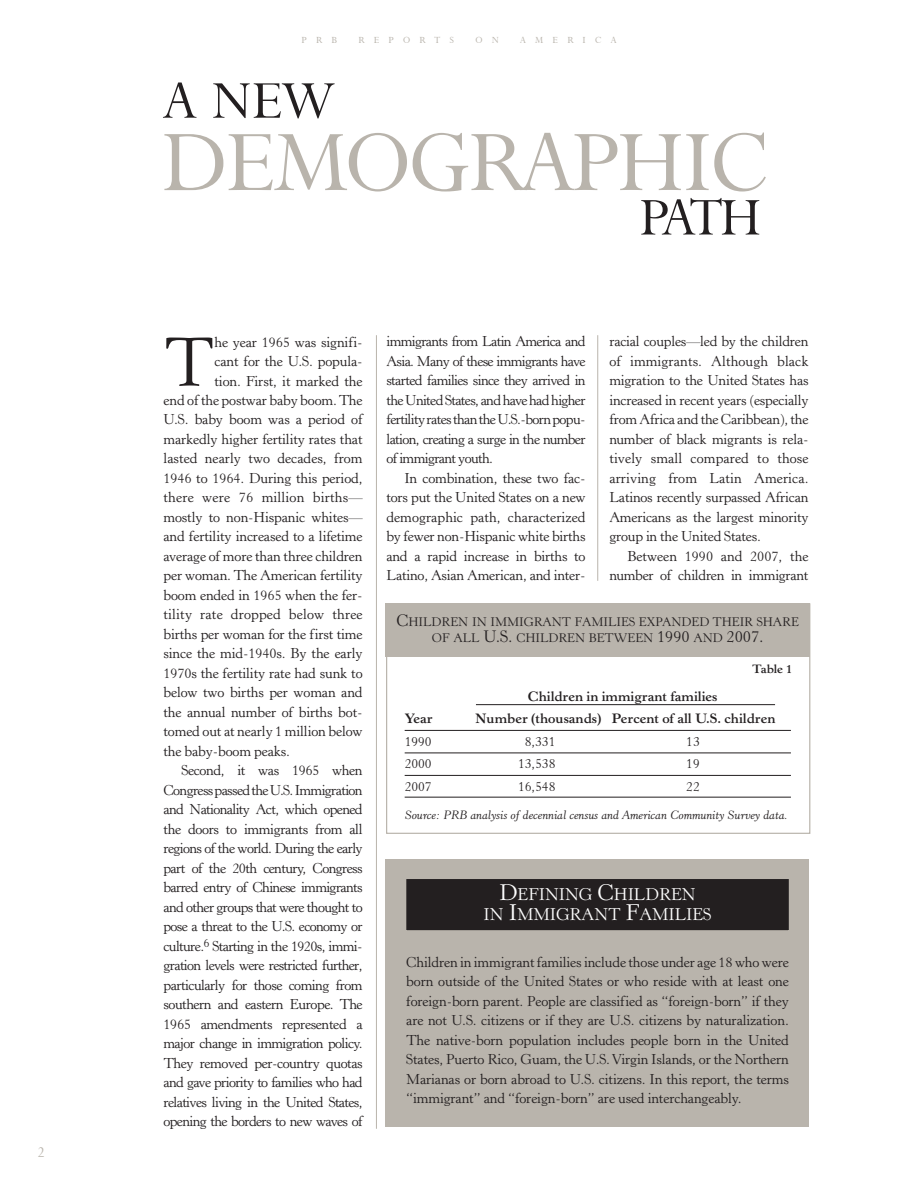
<style>
.page{position:relative;width:918px;height:1188px;background:#fff}
.page>*{position:absolute;margin:0;border:0;box-sizing:border-box;transform-origin:0 0}
.t1{font:97.5px "Lapidary 333 BT";letter-spacing:-.025em;color:#b9b4ac}
.t2{font:67.95px "Horley Old Style";color:#231f20}
.t3{font:60px "Lapidary 333 BT";letter-spacing:-.045em;color:#231f20}
.t4{font:16.8px/19.5px "Horley Old Style";letter-spacing:-.005em;color:#fff;text-align:center}
.t5{font:16.5px "Lapidary 333 BT";color:#b9b4ac}
.t6{font:14.25px/19.5px "Horley Old Style";letter-spacing:-.015em;color:#231f20;text-align:justify}
.t7{font:14.25px "Horley Old Style";letter-spacing:-.045em;color:#231f20}
.t8{font:14.25px "Horley Old Style";letter-spacing:-.035em;color:#231f20}
.t9{font:14.25px "Horley Old Style";letter-spacing:.01em;color:#231f20}
.t10{font:14.25px "Horley Old Style";letter-spacing:-.04em;color:#231f20}
.t11{font:700 13.5px "Horley Old Style";color:#231f20}
.t12{font:13.5px "Horley Old Style";color:#231f20}
.t13{font:12.3px/16.5px "Horley Old Style";letter-spacing:-.005em;color:#231f20;text-align:center}
.t14{font:italic 12px "Horley Old Style";letter-spacing:-.005em;color:#231f20}
.t15{font:700 12px "Horley Old Style";color:#231f20}
.t16{font:10.5px "Lapidary 333 BT";letter-spacing:.89em;color:#b9b4ac}
.s1{font-size:16.5px}
.s2{font-size:22.5px}
</style>
<div class="page">
<hr style="left:597px;top:335px;width:1px;height:246px;background:#b9b4ac">
<hr style="left:376px;top:335px;width:1px;height:794px;background:#b9b4ac">
<div style="left:386px;top:603px;width:424px;height:54px;background:#b9b4ac"></div>
<hr style="left:405px;top:730px;width:386px;height:1px;background:#231f20">
<hr style="left:405px;top:753px;width:386px;height:1px;background:#231f20">
<hr style="left:405px;top:775px;width:386px;height:1px;background:#231f20">
<hr style="left:405px;top:797px;width:386px;height:1px;background:#231f20">
<hr style="left:476px;top:704px;width:299px;height:1px;background:#231f20">
<div style="left:386px;top:859px;width:423px;height:267px;background:#b9b4ac"></div>
<div style="left:406px;top:879px;width:383px;height:51px;background:#231f20"></div>
<p class="t5" style="left:37px;top:1143px;width:9px">2</p>
<p class="t16" style="left:302px;top:34px;width:37px">prb</p>
<p class="t16" style="left:358px;top:34px;width:97px">reports</p>
<p class="t16" style="left:475px;top:34px;width:25px">o n</p>
<p class="t16" style="left:520px;top:34px;width:98px">AmericA</p>
<h3 class="t3" style="left:164px;top:67px;width:171px">A new</h3>
<h1 class="t1" style="left:162px;top:107px;width:607px">demogrAphic</h1>
<h3 class="t3" style="left:639px;top:184px;width:124px">pAth</h3>
<h2 class="t2" style="left:164px;top:337px;width:53px">T</h2>
<p class="t6" style="left:214px;top:333px;width:150px">he year 1965 was signifi-</p>
<p class="t6" style="left:215px;top:353px;width:150px">cant for the U.S. popula-</p>
<p class="t6" style="left:214px;top:372px;width:150px">tion. First, it marked the</p>
<p class="t6" style="left:164px;top:392px;width:201px">end of the postwar baby boom.The</p>
<p class="t6" style="left:164px;top:411px;width:201px">U.S. baby boom was a period of</p>
<p class="t6" style="left:164px;top:431px;width:201px">markedly higher fertility rates that</p>
<p class="t6" style="left:164px;top:450px;width:201px">lasted nearly two decades, from</p>
<p class="t6" style="left:164px;top:470px;width:201px">1946 to 1964. During this period,</p>
<p class="t9" style="left:164px;top:492px;width:201px">there were 76 million births—</p>
<p class="t6" style="left:164px;top:509px;width:201px">mostly to non-Hispanic whites—</p>
<p class="t6" style="left:164px;top:528px;width:201px">and fertility increased to a lifetime</p>
<p class="t6" style="left:164px;top:548px;width:201px">average of more than three children</p>
<p class="t6" style="left:164px;top:567px;width:201px">per woman. The American fertility</p>
<p class="t6" style="left:164px;top:587px;width:201px">boom ended in 1965 when the fer-</p>
<p class="t9" style="left:164px;top:609px;width:201px">tility rate dropped below three</p>
<p class="t6" style="left:164px;top:626px;width:201px">births per woman for the first time</p>
<p class="t6" style="left:164px;top:645px;width:201px">since the mid-1940s. By the early</p>
<p class="t6" style="left:164px;top:665px;width:201px">1970s the fertility rate had sunk to</p>
<p class="t6" style="left:164px;top:684px;width:201px">below two births per woman and</p>
<p class="t6" style="left:164px;top:704px;width:201px">the annual number of births bot-</p>
<p class="t6" style="left:164px;top:723px;width:201px">tomed out at nearly 1 million below</p>
<p class="t6" style="left:164px;top:743px;width:128px">the baby-boom peaks.</p>
<p class="t6" style="left:182px;top:762px;width:183px">Second, it was 1965 when</p>
<p class="t7" style="left:164px;top:785px;width:201px">CongresspassedtheU.S.Immigration</p>
<p class="t7" style="left:164px;top:804px;width:201px">and Nationality Act, which opened</p>
<p class="t6" style="left:164px;top:821px;width:201px">the doors to immigrants from all</p>
<p class="t7" style="left:164px;top:843px;width:201px">regions of the world. During the early</p>
<p class="t10" style="left:164px;top:863px;width:201px">part of the 20th century, Congress</p>
<p class="t7" style="left:164px;top:882px;width:201px">barred entry of Chinese immigrants</p>
<p class="t7" style="left:164px;top:902px;width:201px">and other groups that were thought to</p>
<p class="t7" style="left:164px;top:921px;width:201px">pose a threat to the U.S. economy or</p>
<p class="t7" style="left:164px;top:941px;width:201px">culture.<sup>6</sup> Starting in the 1920s, immi-</p>
<p class="t7" style="left:164px;top:960px;width:201px">gration levels were restricted further,</p>
<p class="t8" style="left:164px;top:980px;width:201px">particularly for those coming from</p>
<p class="t8" style="left:164px;top:999px;width:201px">southern and eastern Europe. The</p>
<p class="t6" style="left:164px;top:1016px;width:201px">1965 amendments represented a</p>
<p class="t7" style="left:164px;top:1038px;width:201px">major change in immigration policy.</p>
<p class="t6" style="left:164px;top:1055px;width:201px">They removed per-country quotas</p>
<p class="t7" style="left:164px;top:1077px;width:201px">and gave priority to families who had</p>
<p class="t7" style="left:164px;top:1097px;width:201px">relatives living in the United States,</p>
<p class="t7" style="left:164px;top:1116px;width:201px">opening the borders to new waves of</p>
<p class="t6" style="left:386px;top:333px;width:201px">immigrants from Latin America and Asia. Many of these immigrants have started families since they arrived in the United States, and have had higher fertilityratesthantheU.S.-bornpopu&shy;lation, creating a surge in the number of immigrant youth.</p>
<p class="t6" style="left:386px;top:470px;width:201px;text-indent:18px">In combination, these two fac&shy;tors put the United States on a new demographic path, characterized by fewer non-Hispanic white births and a rapid increase in births to Latino, Asian American, and inter-</p>
<p class="t6" style="left:609px;top:333px;width:201px">racial couples—led by the children of immigrants. Although black migration to the United States has increased in recent years (especially from Africa and the Caribbean), the number of black migrants is rela&shy;tively small compared to those arriving from Latin America.<br>Latinos recently surpassed African Americans as the largest minority group in the United States.</p>
<p class="t6" style="left:609px;top:548px;width:201px;text-align:right">Between 1990 and 2007, the number of children in immigrant</p>
<p class="t13" style="left:397px;top:614px;width:404px"><span class="s1">C</span>HILDREN IN IMMIGRANT FAMILIES EXPANDED THEIR SHARE<br>OF ALL <span class="s1">U.S.</span> CHILDREN BETWEEN <span class="s1">1990</span> AND <span class="s1">2007.</span></p>
<p class="t15" style="left:752px;top:664px;width:41px">Table 1</p>
<p class="t11" style="left:528px;top:691px;width:191px">Children in immigrant families</p>
<p class="t11" style="left:405px;top:714px;width:30px">Year</p>
<p class="t11" style="left:476px;top:714px;width:301px">Number (thousands) Percent of all U.S. children</p>
<p class="t12" style="left:405px;top:736px;width:28px">1990</p>
<p class="t12" style="left:525px;top:736px;width:32px">8,331</p>
<p class="t12" style="left:686px;top:736px;width:15px">13</p>
<p class="t12" style="left:405px;top:759px;width:28px">2000</p>
<p class="t12" style="left:518px;top:759px;width:39px">13,538</p>
<p class="t12" style="left:686px;top:759px;width:15px">19</p>
<p class="t12" style="left:405px;top:781px;width:28px">2007</p>
<p class="t12" style="left:518px;top:781px;width:39px">16,548</p>
<p class="t12" style="left:686px;top:781px;width:15px">22</p>
<p class="t14" style="left:405px;top:811px;width:385px">Source: PRB analysis of decennial census and American Community Survey data.</p>
<p class="t4" style="left:484px;top:886px;width:229px"><span class="s2">D</span>EFINING <span class="s2">C</span>HILDREN<br>IN <span class="s2">I</span>MMIGRANT <span class="s2">F</span>AMILIES</p>
<p class="t6" style="left:406px;top:953px;width:384px">Children in immigrant families include those under age 18 who were born outside of the United States or who reside with at least one foreign-born parent. People are classified as “foreign-born” if they are not U.S. citizens or if they are U.S. citizens by naturalization.<br>The native-born population includes people born in the United States, Puerto Rico, Guam, the U.S.Virgin Islands, or the Northern Marianas or born abroad to U.S. citizens. In this report, the terms “immigrant” and “foreign-born” are used interchangeably.</p>
</div>
